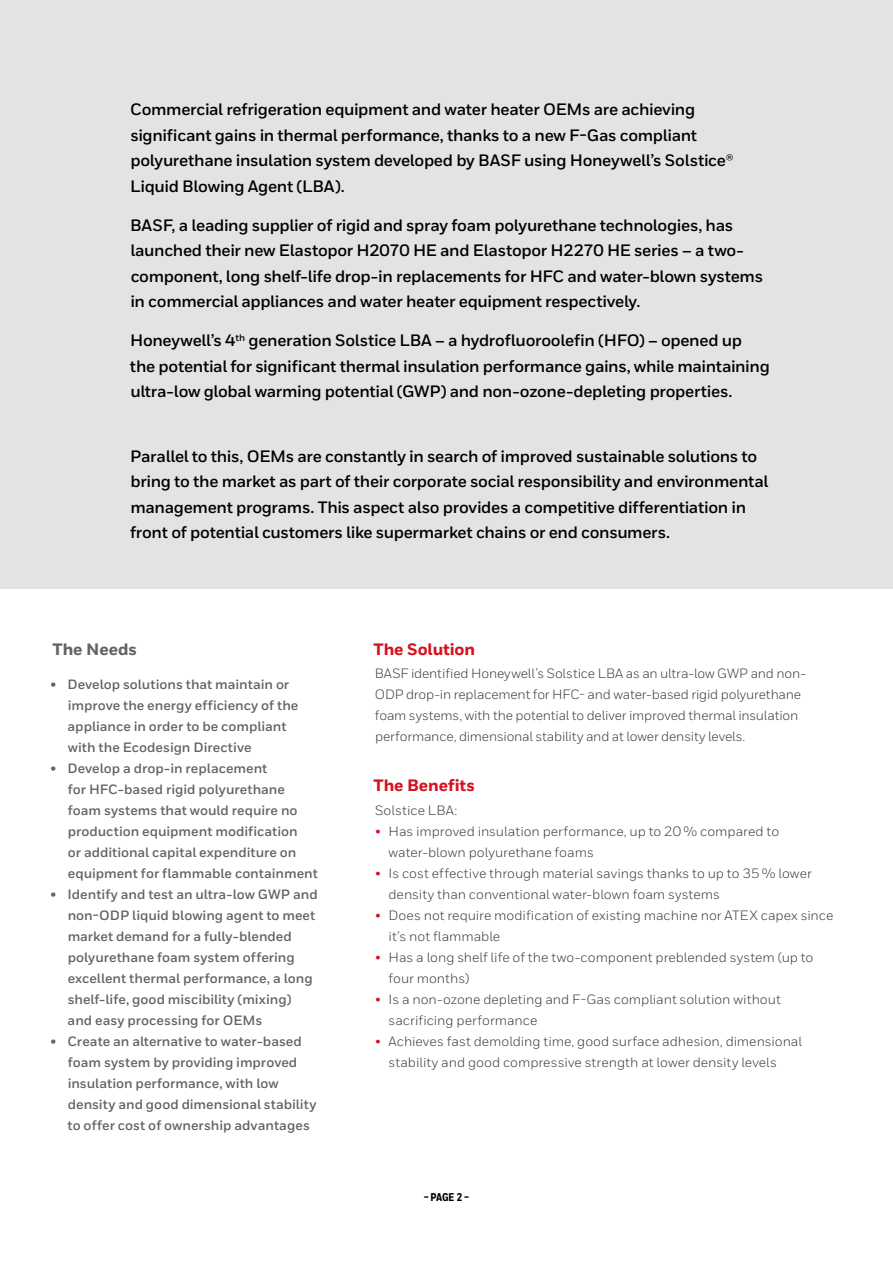
<style>
.page{position:relative;width:893px;height:1263px;background:#fff}
.page>*{position:absolute;margin:0;border:0;box-sizing:border-box;transform-origin:0 0}
.t1{font:700 16.5px/25.5px "Honeywell Sans";letter-spacing:-.02em;color:#000}
.t2{font:800 16.5px "Honeywell Sans";letter-spacing:-.005em;color:#d61120}
.t3{font:800 16.5px "Honeywell Sans";letter-spacing:-.005em;color:#646363}
.t4{font:13.5px/21px "Honeywell Sans";color:#3c3c3b}
.t5{font:700 13.5px/21px "Honeywell Sans";color:#646363}
.t6{font:800 11.25px "Honeywell Cond";color:#000}
.s1{color:#d61120}
</style>
<div class="page">
<div style="left:0;top:0;width:893px;height:588px;background:#e3e3e3"></div>
<p class="t1" style="left:130px;top:97px;width:605px">Commercial refrigeration equipment and water heater OEMs are achieving significant gains in thermal performance, thanks to a new F-Gas compliant polyurethane insulation system developed by BASF using Honeywell’s Solstice® Liquid Blowing Agent (LBA).</p>
<p class="t1" style="left:130px;top:213px;width:634px">BASF, a leading supplier of rigid and spray foam polyurethane technologies, has launched their new Elastopor H2070 HE and Elastopor H2270 HE series – a two&shy;component, long shelf-life drop-in replacements for HFC and water-blown systems in commercial appliances and water heater equipment respectively.</p>
<p class="t1" style="left:130px;top:328px;width:641px">Honeywell’s 4<sup>th</sup> generation Solstice LBA – a hydrofluoroolefin (HFO) – opened up the potential for significant thermal insulation performance gains, while maintaining ultra-low global warming potential (GWP) and non-ozone-depleting properties.</p>
<p class="t1" style="left:130px;top:444px;width:640px">Parallel to this, OEMs are constantly in search of improved sustainable solutions to bring to the market as part of their corporate social responsibility and environmental management programs. This aspect also provides a competitive differentiation in front of potential customers like supermarket chains or end consumers.</p>
<p class="t3" style="left:52px;top:639px;width:86px">The Needs</p>
<p class="t5" style="left:68px;top:674px;width:232px;text-indent:-17px">• Develop solutions that maintain or improve the energy efficiency of the appliance in order to be compliant with the Ecodesign Directive</p>
<p class="t5" style="left:68px;top:758px;width:252px;text-indent:-17px">• Develop a drop-in replacement<br>for HFC-based rigid polyurethane foam systems that would require no production equipment modification<br>or additional capital expenditure on equipment for flammable containment</p>
<p class="t5" style="left:68px;top:884px;width:252px;text-indent:-17px">• Identify and test an ultra-low GWP and non-ODP liquid blowing agent to meet market demand for a fully-blended polyurethane foam system offering excellent thermal performance, a long shelf-life, good miscibility (mixing) and easy processing for OEMs</p>
<p class="t5" style="left:68px;top:1031px;width:250px;text-indent:-17px">• Create an alternative to water-based foam system by providing improved insulation performance, with low density and good dimensional stability to offer cost of ownership advantages</p>
<p class="t2" style="left:373px;top:639px;width:103px">The Solution</p>
<p class="t4" style="left:375px;top:663px;width:433px">BASF identified Honeywell’s Solstice LBA as an ultra-low GWP and non-ODP drop-in replacement for HFC- and water-based rigid polyurethane foam systems, with the potential to deliver improved thermal insulation performance, dimensional stability and at lower density levels.</p>
<p class="t2" style="left:373px;top:775px;width:103px">The Benefits</p>
<p class="t4" style="left:375px;top:799px;width:84px">Solstice LBA:</p>
<p class="t4" style="left:388px;top:820px;width:392px;text-indent:-14px"><span class="s1">•</span> Has improved insulation performance, up to 20 % compared to water-blown polyurethane foams</p>
<p class="t4" style="left:388px;top:862px;width:425px;text-indent:-14px"><span class="s1">•</span> Is cost effective through material savings thanks to up to 35 % lower density than conventional water-blown foam systems</p>
<p class="t4" style="left:388px;top:904px;width:446px;text-indent:-14px"><span class="s1">•</span> Does not require modification of existing machine nor ATEX capex since it’s not flammable</p>
<p class="t4" style="left:388px;top:946px;width:426px;text-indent:-14px"><span class="s1">•</span> Has a long shelf life of the two-component preblended system (up to four months)</p>
<p class="t4" style="left:388px;top:988px;width:394px;text-indent:-14px"><span class="s1">•</span> Is a non-ozone depleting and F-Gas compliant solution without sacrificing performance</p>
<p class="t4" style="left:388px;top:1030px;width:415px;text-indent:-14px"><span class="s1">•</span> Achieves fast demolding time, good surface adhesion, dimensional stability and good compressive strength at lower density levels</p>
<p class="t6" style="left:424px;top:1190px;width:47px">– PAGE 2 –</p>
</div>
